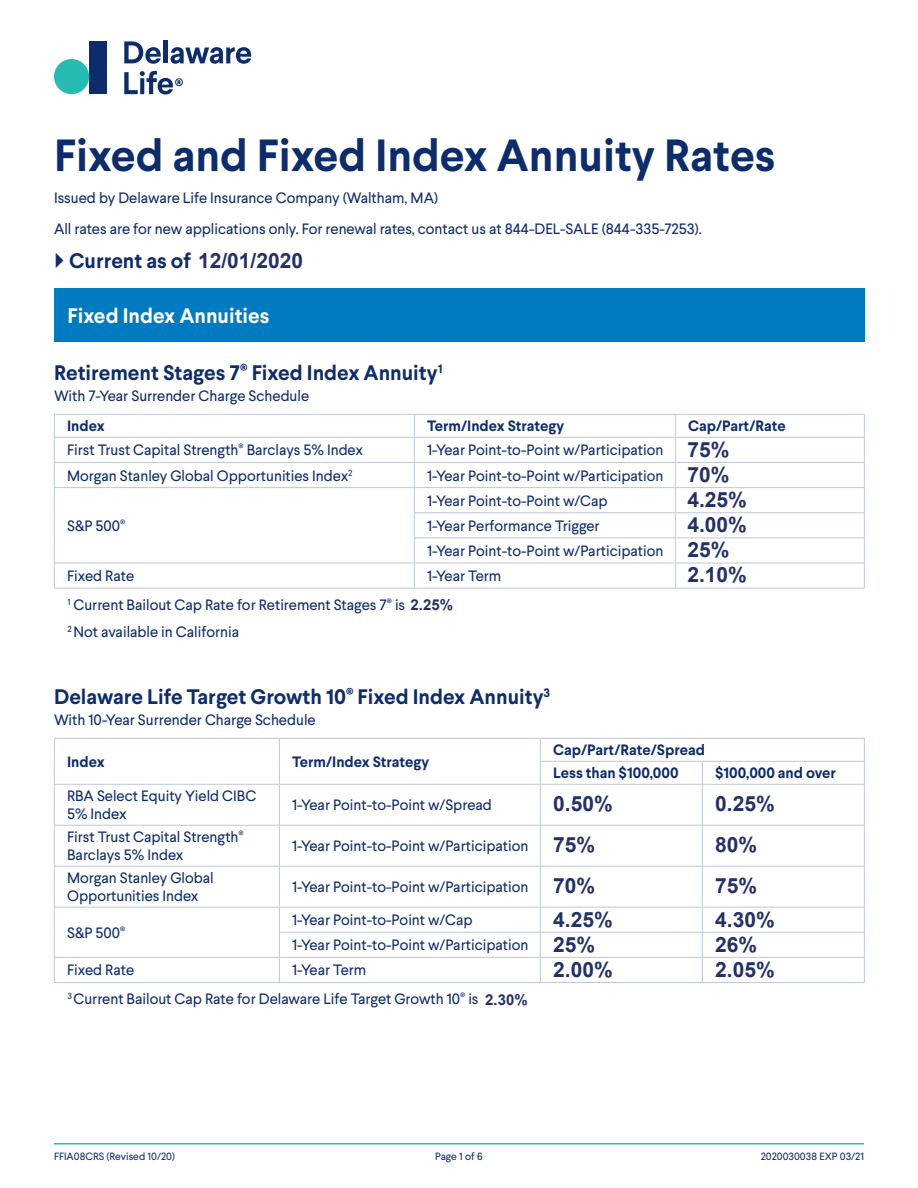
<style>
.page{position:relative;width:918px;height:1188px;background:#fff}
.page>*{position:absolute;margin:0;border:0;box-sizing:border-box;transform-origin:0 0}
.t1{font:700 45px "Larsseit";color:#0d2c6c}
.t2{font:700 21px "Larsseit";color:#0d2c6c}
.t3{font:700 21px/25px "Arial";color:#243168}
.t4{font:700 21px "Larsseit";color:#fff}
.t5{font:15px/25.2px "Larsseit";color:#0d2c6c}
.t6{font:700 15px/23px "Larsseit";color:#0d2c6c}
.t7{font:10.5px "Larsseit";color:#0d2c6c}
.s1{font-family:"Arial";color:#243168}
.s2{font-family:"Arial";font-weight:700;color:#243168}
</style>
<div class="page">
<hr style="left:54px;top:1143px;width:810px;height:2px;background:#26bcb4">
<hr style="left:54px;top:414px;width:360px;height:1px;background:#c0c7d8">
<hr style="left:414px;top:414px;width:261px;height:1px;background:#c0c7d8">
<hr style="left:675px;top:414px;width:190px;height:1px;background:#c0c7d8">
<hr style="left:54px;top:437px;width:360px;height:1px;background:#c0c7d8">
<hr style="left:414px;top:437px;width:261px;height:1px;background:#c0c7d8">
<hr style="left:675px;top:437px;width:190px;height:1px;background:#c0c7d8">
<hr style="left:54px;top:462px;width:360px;height:1px;background:#c0c7d8">
<hr style="left:414px;top:462px;width:261px;height:1px;background:#c0c7d8">
<hr style="left:675px;top:462px;width:190px;height:1px;background:#c0c7d8">
<hr style="left:54px;top:487px;width:360px;height:1px;background:#c0c7d8">
<hr style="left:414px;top:487px;width:261px;height:1px;background:#c0c7d8">
<hr style="left:675px;top:487px;width:190px;height:1px;background:#c0c7d8">
<hr style="left:414px;top:512px;width:261px;height:1px;background:#c0c7d8">
<hr style="left:675px;top:512px;width:190px;height:1px;background:#c0c7d8">
<hr style="left:414px;top:538px;width:261px;height:1px;background:#c0c7d8">
<hr style="left:675px;top:538px;width:190px;height:1px;background:#c0c7d8">
<hr style="left:54px;top:563px;width:360px;height:1px;background:#c0c7d8">
<svg style="left:54px;top:415px;width:1px;height:173px"></svg>
<hr style="left:414px;top:563px;width:261px;height:1px;background:#c0c7d8">
<svg style="left:414px;top:415px;width:1px;height:173px"></svg>
<hr style="left:675px;top:563px;width:190px;height:1px;background:#c0c7d8">
<svg style="left:675px;top:415px;width:1px;height:173px"></svg>
<svg style="left:864px;top:415px;width:1px;height:173px"></svg>
<hr style="left:54px;top:588px;width:811px;height:1px;background:#c0c7d8">
<hr style="left:54px;top:738px;width:225px;height:1px;background:#c0c7d8">
<hr style="left:279px;top:738px;width:261px;height:1px;background:#c0c7d8">
<hr style="left:540px;top:738px;width:162px;height:1px;background:#c0c7d8">
<hr style="left:702px;top:738px;width:163px;height:1px;background:#c0c7d8">
<svg style="left:54px;top:739px;width:1px;height:45px"></svg>
<svg style="left:279px;top:739px;width:1px;height:45px"></svg>
<hr style="left:54px;top:784px;width:225px;height:1px;background:#c0c7d8">
<hr style="left:54px;top:785px;width:1px;height:40px;background:#c0c7d8">
<hr style="left:54px;top:825px;width:225px;height:1px;background:#c0c7d8">
<hr style="left:54px;top:826px;width:1px;height:40px;background:#c0c7d8">
<hr style="left:540px;top:761px;width:162px;height:1px;background:#c0c7d8">
<svg style="left:540px;top:739px;width:1px;height:45px"></svg>
<hr style="left:702px;top:761px;width:163px;height:1px;background:#c0c7d8">
<svg style="left:702px;top:762px;width:1px;height:22px"></svg>
<svg style="left:864px;top:739px;width:1px;height:45px"></svg>
<hr style="left:279px;top:784px;width:261px;height:1px;background:#c0c7d8">
<hr style="left:279px;top:785px;width:1px;height:40px;background:#c0c7d8">
<hr style="left:540px;top:784px;width:162px;height:1px;background:#c0c7d8">
<hr style="left:540px;top:785px;width:1px;height:40px;background:#c0c7d8">
<hr style="left:702px;top:784px;width:163px;height:1px;background:#c0c7d8">
<hr style="left:702px;top:785px;width:1px;height:40px;background:#c0c7d8">
<hr style="left:864px;top:785px;width:1px;height:40px;background:#c0c7d8">
<hr style="left:279px;top:825px;width:261px;height:1px;background:#c0c7d8">
<hr style="left:279px;top:826px;width:1px;height:40px;background:#c0c7d8">
<hr style="left:540px;top:825px;width:162px;height:1px;background:#c0c7d8">
<hr style="left:540px;top:826px;width:1px;height:40px;background:#c0c7d8">
<hr style="left:702px;top:825px;width:163px;height:1px;background:#c0c7d8">
<hr style="left:702px;top:826px;width:1px;height:40px;background:#c0c7d8">
<hr style="left:864px;top:826px;width:1px;height:40px;background:#c0c7d8">
<hr style="left:54px;top:866px;width:225px;height:1px;background:#c0c7d8">
<hr style="left:54px;top:867px;width:1px;height:40px;background:#c0c7d8">
<hr style="left:279px;top:866px;width:261px;height:1px;background:#c0c7d8">
<hr style="left:279px;top:867px;width:1px;height:40px;background:#c0c7d8">
<hr style="left:540px;top:866px;width:162px;height:1px;background:#c0c7d8">
<hr style="left:540px;top:867px;width:1px;height:40px;background:#c0c7d8">
<hr style="left:702px;top:866px;width:163px;height:1px;background:#c0c7d8">
<hr style="left:702px;top:867px;width:1px;height:40px;background:#c0c7d8">
<hr style="left:864px;top:867px;width:1px;height:40px;background:#c0c7d8">
<hr style="left:54px;top:907px;width:225px;height:1px;background:#c0c7d8">
<hr style="left:279px;top:907px;width:261px;height:1px;background:#c0c7d8">
<hr style="left:540px;top:907px;width:162px;height:1px;background:#c0c7d8">
<hr style="left:702px;top:907px;width:163px;height:1px;background:#c0c7d8">
<hr style="left:279px;top:932px;width:261px;height:1px;background:#c0c7d8">
<hr style="left:540px;top:932px;width:162px;height:1px;background:#c0c7d8">
<hr style="left:702px;top:932px;width:163px;height:1px;background:#c0c7d8">
<hr style="left:54px;top:957px;width:225px;height:1px;background:#c0c7d8">
<svg style="left:54px;top:908px;width:1px;height:74px"></svg>
<hr style="left:279px;top:957px;width:261px;height:1px;background:#c0c7d8">
<svg style="left:279px;top:908px;width:1px;height:74px"></svg>
<hr style="left:540px;top:957px;width:162px;height:1px;background:#c0c7d8">
<svg style="left:540px;top:908px;width:1px;height:74px"></svg>
<hr style="left:702px;top:957px;width:163px;height:1px;background:#c0c7d8">
<svg style="left:702px;top:908px;width:1px;height:74px"></svg>
<svg style="left:864px;top:908px;width:1px;height:74px"></svg>
<hr style="left:54px;top:982px;width:811px;height:1px;background:#c0c7d8">
<div style="left:54px;top:288px;width:810px;height:54px;background:#007bc2"></div>
<div style="left:89px;top:41px;width:18px;height:53px;background:#0d2c6c"></div>
<svg style="left:124px;top:41px;width:37px;height:23px"></svg>
<hr style="left:164px;top:40px;width:4px;height:23px;background:#0d2c6c">
<svg style="left:171px;top:47px;width:80px;height:17px"></svg>
<div style="left:54px;top:59px;width:35px;height:35px;background:#26bcb4;border-radius:50%"></div>
<svg style="left:124px;top:71px;width:59px;height:23px"></svg>
<h1 class="t1" style="left:54px;top:137px;width:723px">Fixed and Fixed Index Annuity Rates</h1>
<p class="t5" style="left:54px;top:186px;width:386px">Issued by Delaware Life Insurance Company (Waltham, MA)</p>
<p class="t5" style="left:54px;top:218px;width:649px">All rates are for new applications only. For renewal rates, contact us at 844-DEL-SALE (844-335-7253).</p>
<h2 class="t2" style="left:69px;top:253px;width:235px">Current as of <span class="s1">12/01/2020</span></h2>
<h2 class="t4" style="left:68px;top:307px;width:203px">Fixed Index Annuities</h2>
<h2 class="t2" style="left:54px;top:365px;width:390px">Retirement Stages 7<sup>®</sup> Fixed Index Annuity<sup>1</sup></h2>
<p class="t5" style="left:54px;top:385px;width:257px">With 7-Year Surrender Charge Schedule</p>
<p class="t6" style="left:67px;top:416px;width:39px">Index</p>
<p class="t6" style="left:427px;top:416px;width:139px">Term/Index Strategy</p>
<p class="t6" style="left:688px;top:416px;width:99px">Cap/Part/Rate</p>
<p class="t5" style="left:67px;top:439px;width:297px">First Trust Capital Strength<sup>®</sup> Barclays 5% Index</p>
<p class="t5" style="left:427px;top:439px;width:238px">1-Year Point-to-Point w/Participation</p>
<p class="t5" style="left:67px;top:464px;width:287px">Morgan Stanley Global Opportunities Index<sup>2</sup></p>
<p class="t5" style="left:427px;top:464px;width:238px">1-Year Point-to-Point w/Participation</p>
<p class="t5" style="left:67px;top:515px;width:60px">S&amp;P 500<sup>®</sup></p>
<h2 class="t3" style="left:687px;top:437px;width:61px">75%<br>70%<br>4.25%<br>4.00%<br>25%<br>2.10%</h2>
<p class="t5" style="left:427px;top:490px;width:238px">1-Year Point-to-Point w/Cap<br>1-Year Performance Trigger<br>1-Year Point-to-Point w/Participation</p>
<p class="t5" style="left:67px;top:565px;width:69px">Fixed Rate</p>
<p class="t5" style="left:68px;top:563px;width:435px;line-height:28.5px;text-indent:360px">1-Year Term<br><sup>1</sup> Current Bailout Cap Rate for Retirement Stages 7<sup>®</sup> is <span class="s2">2.25%</span></p>
<p class="t5" style="left:68px;top:621px;width:173px"><sup>2</sup> Not available in California</p>
<h2 class="t2" style="left:54px;top:689px;width:498px">Delaware Life Target Growth 10<sup>®</sup> Fixed Index Annuity<sup>3</sup></h2>
<p class="t5" style="left:54px;top:709px;width:263px">With 10-Year Surrender Charge Schedule</p>
<p class="t6" style="left:67px;top:751px;width:39px">Index</p>
<p class="t6" style="left:292px;top:751px;width:139px">Term/Index Strategy</p>
<p class="t6" style="left:553px;top:740px;width:153px">Cap/Part/Rate/Spread<br>Less than $100,000</p>
<p class="t6" style="left:715px;top:763px;width:123px">$100,000 and over</p>
<p class="t5" style="left:67px;top:789px;width:191px;line-height:18px">RBA Select Equity Yield CIBC<br>5% Index</p>
<p class="t5" style="left:292px;top:794px;width:201px">1-Year Point-to-Point w/Spread</p>
<p class="t5" style="left:67px;top:830px;width:178px;line-height:18px">First Trust Capital Strength<sup>®<br></sup>Barclays 5% Index</p>
<p class="t5" style="left:292px;top:835px;width:238px">1-Year Point-to-Point w/Participation</p>
<p class="t5" style="left:67px;top:871px;width:148px;line-height:18px">Morgan Stanley Global<br>Opportunities Index</p>
<p class="t5" style="left:292px;top:876px;width:238px">1-Year Point-to-Point w/Participation</p>
<p class="t5" style="left:67px;top:922px;width:60px">S&amp;P 500<sup>®</sup></p>
<p class="t5" style="left:292px;top:909px;width:238px">1-Year Point-to-Point w/Cap<br>1-Year Point-to-Point w/Participation</p>
<p class="t5" style="left:67px;top:959px;width:69px">Fixed Rate</p>
<p class="t5" style="left:68px;top:958px;width:462px;line-height:28.5px;text-indent:225px">1-Year Term<br><sup>3</sup> Current Bailout Cap Rate for Delaware Life Target Growth 10<sup>®</sup> is <span class="s2">2.30%</span></p>
<h2 class="t3" style="left:553px;top:791px;width:61px">0.50%</h2>
<h2 class="t3" style="left:715px;top:791px;width:61px">0.25%</h2>
<h2 class="t3" style="left:553px;top:832px;width:44px">75%</h2>
<h2 class="t3" style="left:715px;top:832px;width:44px">80%</h2>
<h2 class="t3" style="left:553px;top:873px;width:44px">70%</h2>
<h2 class="t3" style="left:715px;top:873px;width:44px">75%</h2>
<h2 class="t3" style="left:553px;top:907px;width:61px">4.25%</h2>
<h2 class="t3" style="left:715px;top:907px;width:61px">4.30%</h2>
<h2 class="t3" style="left:553px;top:932px;width:44px">25%</h2>
<h2 class="t3" style="left:715px;top:932px;width:44px">26%</h2>
<h2 class="t3" style="left:553px;top:957px;width:61px">2.00%</h2>
<h2 class="t3" style="left:715px;top:957px;width:61px">2.05%</h2>
<p class="t7" style="left:54px;top:1152px;width:122px">FFIA08CRS (Revised 10/20)</p>
<p class="t7" style="left:435px;top:1152px;width:49px">Page 1 of 6</p>
<p class="t7" style="left:761px;top:1152px;width:105px">2020030038 EXP 03/21</p>
</div>
